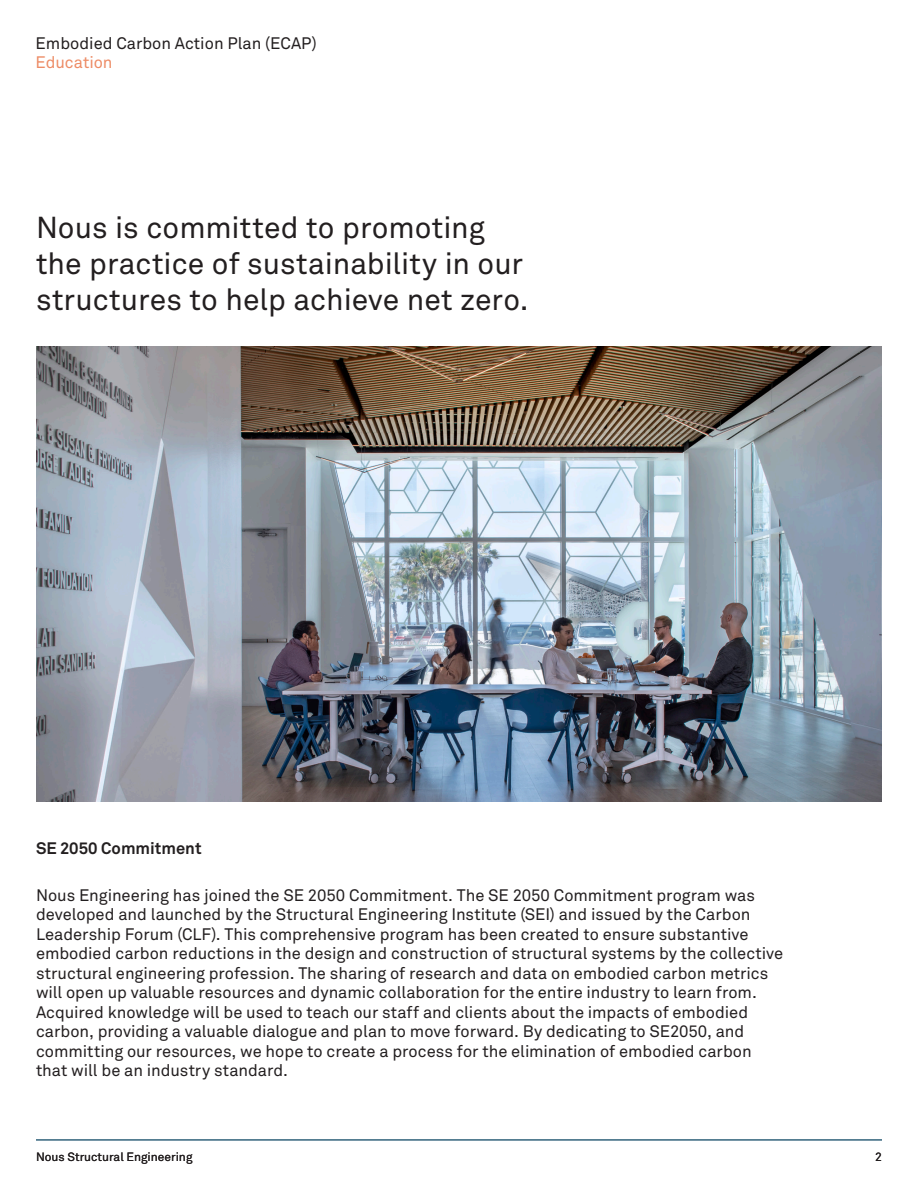
<style>
.page{position:relative;width:918px;height:1188px;background:#fff}
.page>*{position:absolute;margin:0;border:0;box-sizing:border-box;transform-origin:0 0}
.t1{font:30px/36px "Akkurat Std";color:#231f20}
.TOC_Subtitle{font:16.5px/19.5px "Akkurat Std";color:#231f20}
.t2{font:700 16.5px "Akkurat Std";color:#231f20}
.t3{font:16.5px "Akkurat Std";letter-spacing:-.005em;color:#ed8c66}
.Subheading{font:12px "Akkurat Std";color:#231f20}
</style>
<div class="page">
<img style="left:36px;top:346px;width:846px;height:456px">
<hr style="left:36px;top:1140px;width:846px;height:1px;background:#31627b">
<p class="TOC_Subtitle" style="left:36px;top:34px;width:283px">Embodied Carbon Action Plan (ECAP)</p>
<p class="t3" style="left:36px;top:53px;width:79px">Education</p>
<p class="t1" style="left:36px;top:210px;width:494px">Nous is committed to promoting the practice of sustainability in our structures to help achieve net zero.</p>
<p class="t2" style="left:36px;top:838px;width:167px">SE 2050 Commitment</p>
<p class="TOC_Subtitle" style="left:36px;top:885px;width:749px">Nous Engineering has joined the SE 2050 Commitment. The SE 2050 Commitment program was developed and launched by the Structural Engineering Institute (SEI) and issued by the Carbon Leadership Forum (CLF). This comprehensive program has been created to ensure substantive embodied carbon reductions in the design and construction of structural systems by the collective structural engineering profession. The sharing of research and data on embodied carbon metrics will open up valuable resources and dynamic collaboration for the entire industry to learn from.<br>Acquired knowledge will be used to teach our staff and clients about the impacts of embodied carbon, providing a valuable dialogue and plan to move forward. By dedicating to SE2050, and committing our resources, we hope to create a process for the elimination of embodied carbon that will be an industry standard.</p>
<p class="Subheading" style="left:36px;top:1150px;width:158px">Nous Structural Engineering</p>
<p class="Subheading" style="left:875px;top:1150px;width:8px">2</p>
</div>
